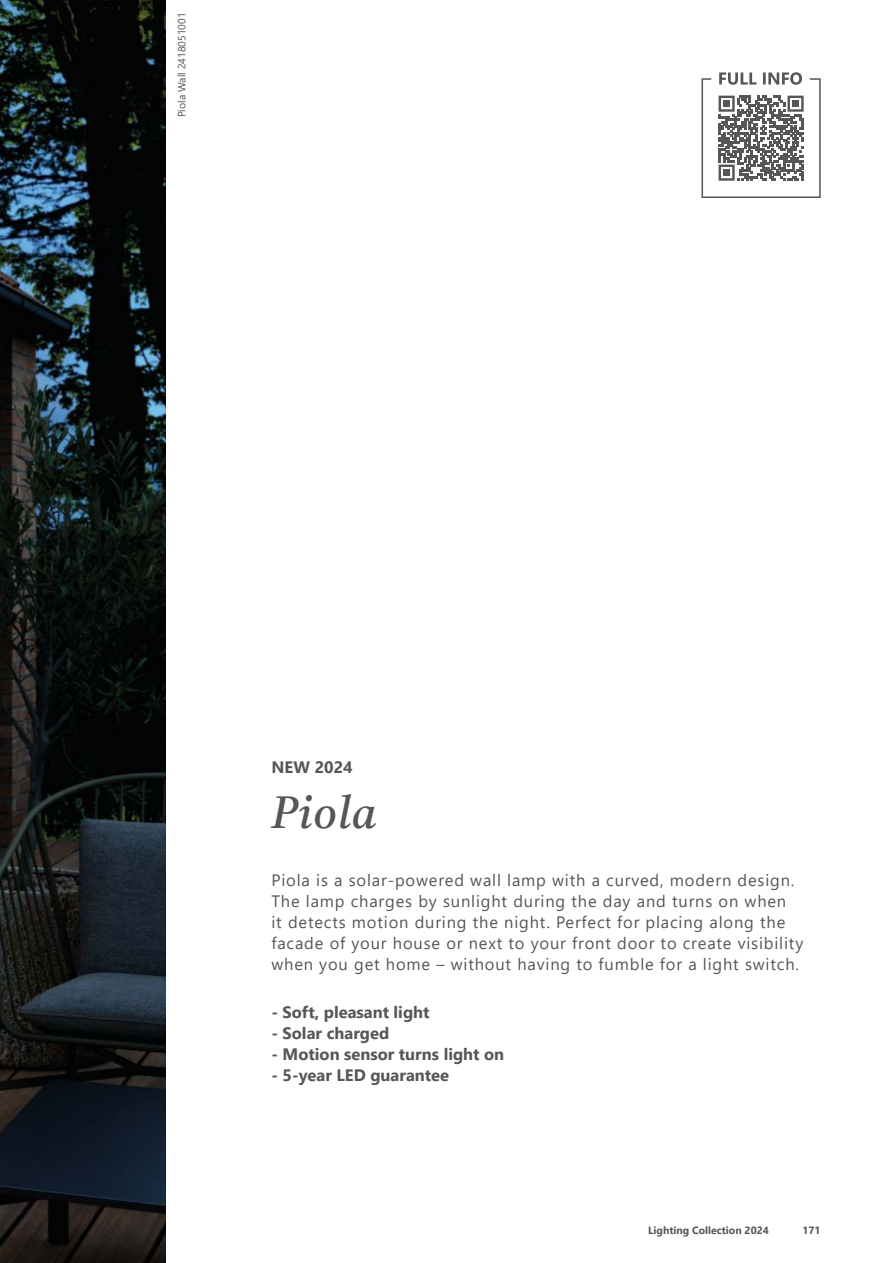
<style>
.page{position:relative;width:893px;height:1263px;background:#fff}
.page>*{position:absolute;margin:0;border:0;box-sizing:border-box;transform-origin:0 0}
.t1{font:italic 45px "Castoro";letter-spacing:.02em;color:#575656}
.t2{font:16.5px/21px "Segoe UI";letter-spacing:.05em;color:#575656}
.t3{font:700 16.5px "Segoe UI";color:#575656}
.t4{font:700 10.5px "Segoe UI";color:#575656}
.t5{font:10.5px "Segoe UI";color:#575656}
</style>
<div class="page">
<img style="left:0;top:0;width:165px;height:1263px">
<svg style="left:701px;top:72px;width:120px;height:126px"></svg>
<p class="t5" style="left:178px;top:117px;width:106px;rotate:-90deg">Piola Wall 2418051001</p>
<p class="t3" style="left:271px;top:760px;width:83px">NEW 2024</p>
<h1 class="t1" style="left:271px;top:794px;width:107px">Piola</h1>
<p class="t2" style="left:271px;top:871px;width:533px">Piola is a solar-powered wall lamp with a curved, modern design.<br>The lamp charges by sunlight during the day and turns on when<br>it detects motion during the night. Perfect for placing along the facade of your house or next to your front door to create visibility when you get home – without having to fumble for a light switch.</p>
<p class="t3" style="left:271px;top:1005px;width:160px">- Soft, pleasant light</p>
<p class="t3" style="left:271px;top:1026px;width:119px">- Solar charged</p>
<p class="t3" style="left:271px;top:1047px;width:234px">- Motion sensor turns light on</p>
<p class="t3" style="left:271px;top:1068px;width:179px">- 5-year LED guarantee</p>
<p class="t4" style="left:648px;top:1226px;width:122px">Lighting Collection 2024</p>
<p class="t4" style="left:803px;top:1226px;width:20px">171</p>
</div>
